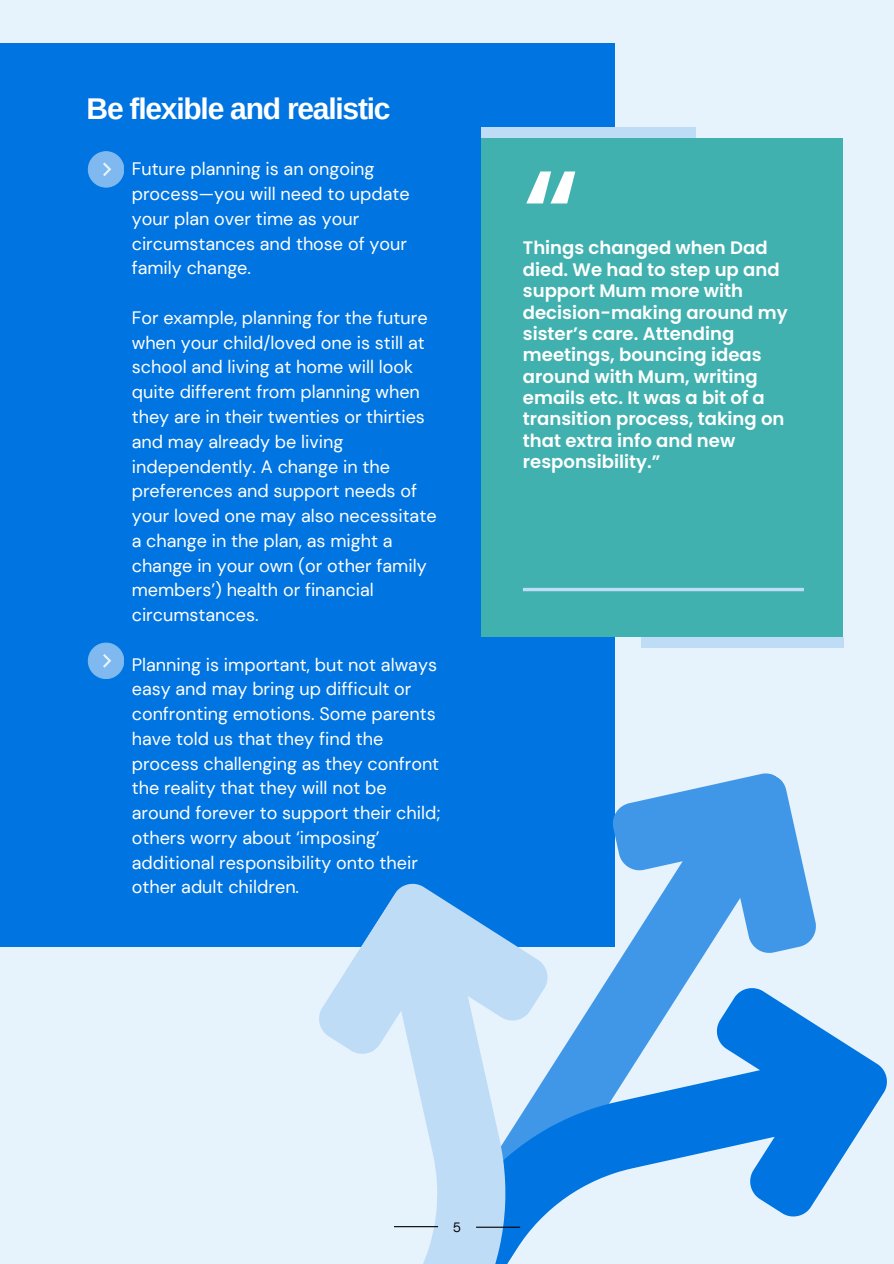
<style>
.page{position:relative;width:894px;height:1264px;background:#fff}
.page>*{position:absolute;margin:0;border:0;box-sizing:border-box;transform-origin:0 0}
.t1{font:500 134.25px "Poppins";color:#fff}
.t2{font:700 30px "Arimo";letter-spacing:-.04em;color:#fff}
.t3{font:18px/24.8px "DM Sans";color:#fff}
.t4{font:600 18px/21.3px "Poppins";color:#fff}
.t5{font:13.5px "DM Sans";color:#000}
</style>
<div class="page">
<div style="left:0;top:0;width:893px;height:1263px;background:#e6f2fc"></div>
<div style="left:0;top:43px;width:614px;height:903px;background:#0074e0"></div>
<svg style="left:88px;top:151px;width:36px;height:36px"></svg>
<svg style="left:88px;top:642px;width:36px;height:36px"></svg>
<div style="left:481px;top:138px;width:362px;height:498px;background:#41b1af"></div>
<div style="left:481px;top:127px;width:214px;height:11px;background:#bfdcf7"></div>
<hr style="left:522px;top:588px;width:281px;height:3px;background:#bfdcf7">
<div style="left:640px;top:637px;width:203px;height:11px;background:#bfdcf7"></div>
<svg style="left:613px;top:714px;width:202px;height:203px;fill:#4097e8"></svg>
<svg style="left:653px;top:917px;width:234px;height:300px"></svg>
<svg style="left:218px;top:875px;width:435px;height:388px"></svg>
<hr style="left:476px;top:1226px;width:44px;height:1px;background:#000">
<hr style="left:394px;top:1226px;width:44px;height:1px;background:#000">
<h1 class="t2" style="left:87px;top:92px;width:305px">Be flexible and realistic</h1>
<p class="t3" style="left:132px;top:157px;width:279px">Future planning is an ongoing process—you will need to update your plan over time as your circumstances and those of your family change.</p>
<p class="t3" style="left:132px;top:305px;width:306px">For example, planning for the future when your child/loved one is still at school and living at home will look quite different from planning when they are in their twenties or thirties and may already be living independently. A change in the preferences and support needs of your loved one may also necessitate a change in the plan, as might a change in your own (or other family members’) health or financial circumstances.</p>
<p class="t3" style="left:132px;top:652px;width:310px">Planning is important, but not always easy and may bring up difficult or confronting emotions. Some parents have told us that they find the process challenging as they confront the reality that they will not be around forever to support their child; others worry about ‘imposing’ additional responsibility onto their other adult children.</p>
<p class="t1" style="left:522px;top:124px;width:58px">“</p>
<p class="t4" style="left:522px;top:237px;width:266px">Things changed when Dad died. We had to step up and support Mum more with decision-making around my sister’s care. Attending meetings, bouncing ideas around with Mum, writing emails etc. It was a bit of a transition process, taking on that extra info and new responsibility.”</p>
<p class="t5" style="left:453px;top:1218px;width:10px">5</p>
</div>
